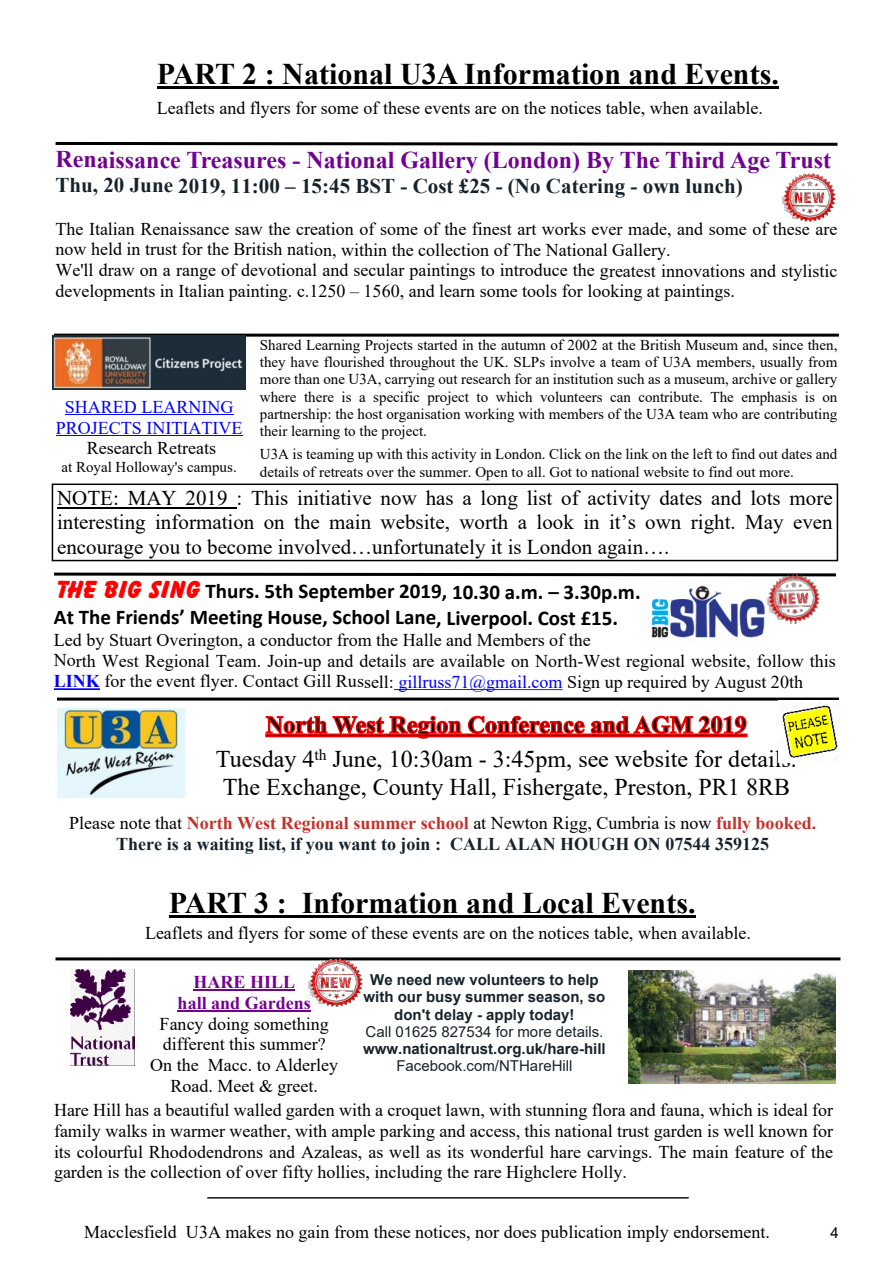
<style>
.page{position:relative;width:893px;height:1263px;background:#fff}
.page>*{position:absolute;margin:0;border:0;box-sizing:border-box;transform-origin:0 0}
.t1{font:700 30px "Times New Roman";color:#000}
.t2{font:24px/34.7px "Times New Roman";color:#000;text-align:center}
.t3{font:700 24px "Times New Roman";color:#720091}
.t4{font:21px/24.2px "Times New Roman";color:#000;text-align:justify}
.t5{font:700 21px/26px "Calibri";color:#000}
.t6{font:700 21px "Times New Roman";color:#17232b}
.t7{font:18px/20.7px "Times New Roman";color:#000}
.t8{font:700 18px/20.7px "Times New Roman";color:#17232b;text-align:center}
.t9{font:18px/20.7px "Times New Roman";color:#00f;text-align:center}
.t10{font:700 18px/20.7px "Times New Roman";color:#720091;text-align:center}
.t11{font:15px/17.2px "Times New Roman";color:#000}
.t12{font:700 15px/17.2px "Arial";color:#17232b;text-align:center}
.t13{font:15px "Arial";color:#17232b}
.t14{font:15px "Arial";color:#000}
.s1{font-family:"Balloonist SF Bold";font-weight:400;font-size:24px;color:#f00}
.s2{font-weight:700;color:#00f}
.s3{color:#00f}
.s4{font-weight:700}
.s5{font-weight:400;color:#000}
.s6{color:#c6302b}
</style>
<div class="page">
<svg style="left:207px;top:1197px;width:482px;height:1px"></svg>
<hr style="left:169px;top:914px;width:526px;height:3px;background:#000">
<hr style="left:57px;top:697px;width:782px;height:3px;background:#000">
<hr style="left:157px;top:86px;width:622px;height:3px;background:#000">
<hr style="left:56px;top:957px;width:784px;height:3px;background:#000">
<hr style="left:54px;top:334px;width:785px;height:3px;background:#000">
<img style="left:52px;top:336px;width:194px;height:53px">
<hr style="left:65px;top:414px;width:168px;height:1px;background:#00f">
<hr style="left:56px;top:435px;width:186px;height:1px;background:#00f">
<img style="left:57px;top:709px;width:127px;height:88px">
<svg style="left:265px;top:733px;width:482px;height:4px;background:#c02121"></svg>
<img style="left:781px;top:703px;width:58px;height:58px">
<img style="left:71px;top:969px;width:64px;height:97px">
<img style="left:628px;top:970px;width:208px;height:113px">
<hr style="left:193px;top:989px;width:102px;height:2px;background:#720091">
<hr style="left:178px;top:1010px;width:133px;height:2px;background:#720091">
<img style="left:308px;top:959px;width:56px;height:47px">
<svg style="left:54px;top:572px;width:782px;height:5px"></svg>
<hr style="left:54px;top:688px;width:46px;height:2px;background:#00f">
<hr style="left:394px;top:689px;width:169px;height:1px;background:#00f">
<svg style="left:55px;top:142px;width:783px;height:4px;background:#3f3f3f"></svg>
<img style="left:782px;top:174px;width:54px;height:47px">
<div style="left:52px;top:483px;width:786px;height:78px;border:2px solid #000"></div>
<hr style="left:57px;top:507px;width:179px;height:1px;background:#000">
<img style="left:649px;top:585px;width:116px;height:55px">
<img style="left:765px;top:574px;width:58px;height:50px">
<h1 class="t1" style="left:157px;top:64px;width:623px">PART 2 : National U3A Information and Events.</h1>
<p class="t7" style="left:157px;top:100px;width:607px">Leaflets and flyers for some of these events are on the notices table, when available.</p>
<h2 class="t3" style="left:56px;top:152px;width:777px">Renaissance Treasures - National Gallery (London) By The Third Age Trust</h2>
<p class="t6" style="left:56px;top:179px;width:689px">Thu, 20 June 2019, 11:00 – 15:45 BST - Cost £25 - (No Catering - own lunch)</p>
<p class="t7" style="left:55px;top:220px;width:783px">The Italian Renaissance saw the creation of some of the finest art works ever made, and some of these are now held in trust for the British nation, within the collection of The National Gallery.<br>We'll draw on a range of devotional and secular paintings to introduce the greatest innovations and stylistic developments in Italian painting. c.1250 – 1560, and learn some tools for looking at paintings.</p>
<p class="t9" style="left:56px;top:398px;width:188px">SHARED LEARNING<br>PROJECTS INITIATIVE</p>
<p class="t7" style="left:87px;top:440px;width:131px">Research Retreats</p>
<p class="t11" style="left:61px;top:460px;width:177px">at Royal Holloway's campus.</p>
<p class="t11" style="left:260px;top:338px;width:579px;text-align:justify">Shared Learning Projects started in the autumn of 2002 at the British Museum and, since then, they have flourished throughout the UK. SLPs involve a team of U3A members, usually from more than one U3A, carrying out research for an institution such as a museum, archive or gallery where there is a specific project to which volunteers can contribute. The emphasis is on partnership: the host organisation working with members of the U3A team who are contributing their learning to the project.</p>
<p class="t11" style="left:260px;top:447px;width:579px">U3A is teaming up with this activity in London. Click on the link on the left to find out dates and details of retreats over the summer. Open to all. Got to national website to find out more.</p>
<p class="t4" style="left:57px;top:488px;width:777px">NOTE: MAY 2019 : This initiative now has a long list of activity dates and lots more interesting information on the main website, worth a look in it’s own right. May even encourage you to become involved…unfortunately it is London again….</p>
<p class="t5" style="left:54px;top:580px;width:588px"><span class="s1">The Big Sing</span> Thurs. 5th September 2019, 10.30 a.m. – 3.30p.m.<br>At The Friends’ Meeting House, School Lane, Liverpool. Cost £15.</p>
<p class="t7" style="left:54px;top:631px;width:783px">Led by Stuart Overington, a conductor from the Halle and Members of the<br>North West Regional Team. Join-up and details are available on North-West regional website, follow this<br><span class="s2">LINK</span> for the event flyer. Contact Gill Russell: <span class="s3">gillruss71@gmail.com</span> Sign up required by August 20th</p>
<h2 class="t2" style="left:216px;top:710px;width:582px"><span class="s4">North West Region Conference and AGM 2019<br></span>Tuesday 4<sup>th</sup> June, 10:30am - 3:45pm, see website for details.</h2>
<h2 class="t2" style="left:223px;top:772px;width:569px">The Exchange, County Hall, Fishergate, Preston, PR1 8RB</h2>
<p class="t8" style="left:69px;top:814px;width:748px"><span class="s5">Please note that</span> <span class="s6">North West Regional summer school</span> <span class="s5">at Newton Rigg, Cumbria is now</span> <span class="s6">fully booked.<br></span>There is a waiting list, if you want to join : CALL ALAN HOUGH ON 07544 359125</p>
<h1 class="t1" style="left:169px;top:892px;width:528px">PART 3 : Information and Local Events.</h1>
<p class="t7" style="left:145px;top:924px;width:607px">Leaflets and flyers for some of these events are on the notices table, when available.</p>
<p class="t10" style="left:178px;top:974px;width:135px">HARE HILL hall and Gardens</p>
<p class="t7" style="left:150px;top:1015px;width:189px;text-align:center">Fancy doing something different this summer?<br>On the Macc. to Alderley<br>Road. Meet &amp; greet.</p>
<p class="t12" style="left:364px;top:972px;width:243px">We need new volunteers to help with our busy summer season, so don't delay - apply today!</p>
<p class="t13" style="left:365px;top:1026px;width:239px">Call 01625 827534 for more details.</p>
<p class="t12" style="left:363px;top:1041px;width:244px">www.nationaltrust.org.uk/hare-hill</p>
<p class="t13" style="left:396px;top:1060px;width:178px">Facebook.com/NTHareHill</p>
<p class="t7" style="left:54px;top:1101px;width:781px;text-align:justify">Hare Hill has a beautiful walled garden with a croquet lawn, with stunning flora and fauna, which is ideal for family walks in warmer weather, with ample parking and access, this national trust garden is well known for its colourful Rhododendrons and Azaleas, as well as its wonderful hare carvings. The main feature of the garden is the collection of over fifty hollies, including the rare Highclere Holly.</p>
<p class="t7" style="left:84px;top:1223px;width:687px">Macclesfield U3A makes no gain from these notices, nor does publication imply endorsement.</p>
<p class="t14" style="left:831px;top:1227px;width:10px">4</p>
</div>
